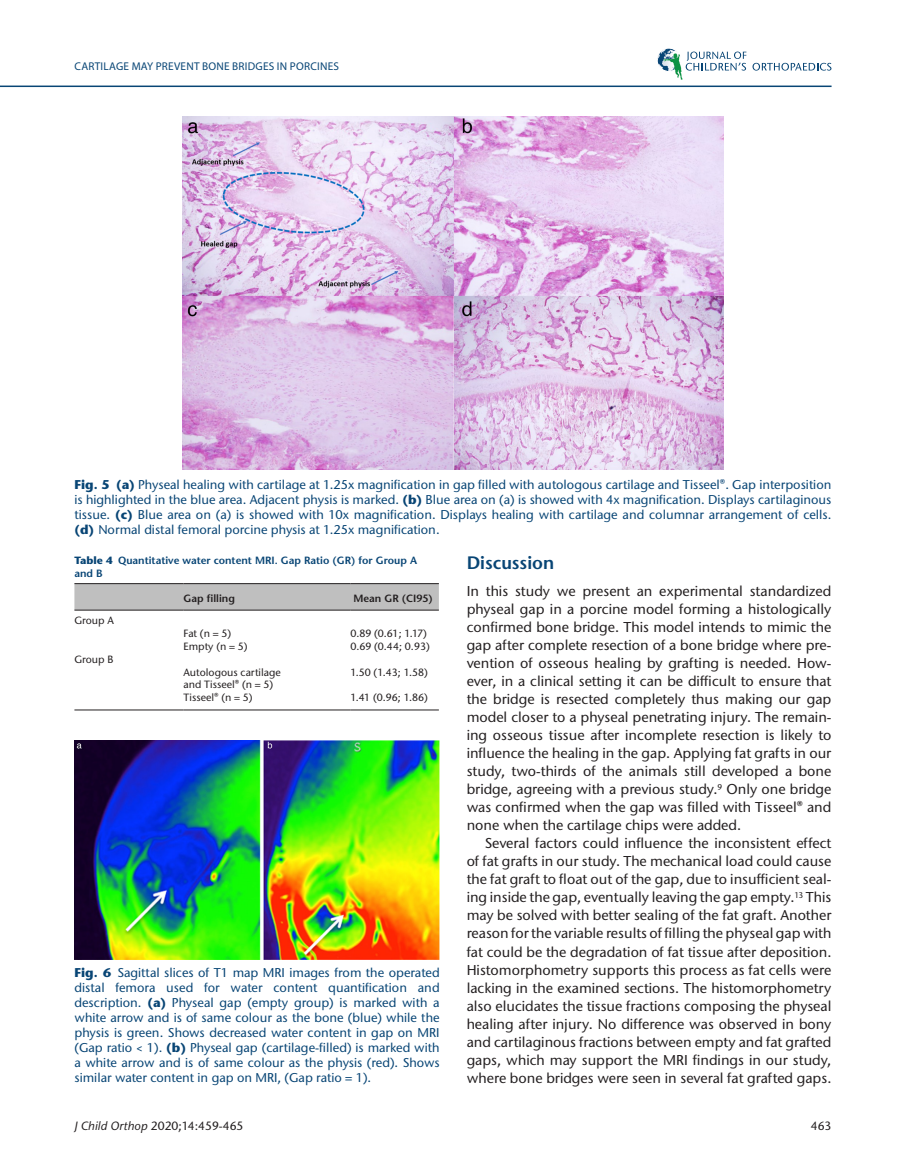
<style>
.page{position:relative;width:906px;height:1170px;background:#fff}
.page>*{position:absolute;margin:0;border:0;box-sizing:border-box;transform-origin:0 0}
.jrnlHead1{font:600 18px "Stone Sans Std";color:#084575}
.TXI{font:500 14.25px/18px "Stone Sans Pro ITC";color:#231f20;text-align:justify}
.TXT{font:500 14.25px/18px "Stone Sans Pro ITC";color:#231f20;text-align:justify}
.jrnlFigCaption{font:500 12.75px/15px "Stone Sans Pro ITC";color:#084575;text-align:justify}
.t1{font:500 12px "Stone Sans Pro ITC";color:#231f20}
.t2{font:11.25px "Myriad Pro";letter-spacing:.02em;color:#084575}
.jrnlTblBody{font:500 10.5px/12px "Stone Sans Pro ITC";color:#231f20}
.jrnlTblCaption{font:600 10.5px/13.5px "Stone Sans Std";color:#084575}
.jrnlTblHead{font:600 10.5px "Stone Sans Std";color:#231f20}
.s1{font-family:"Stone Sans Std";font-weight:700}
.s2{font-weight:700}
.s3{font-style:italic}
</style>
<div class="page">
<svg style="left:752px;top:63px;width:79px;height:8px"></svg>
<div style="left:657px;top:48px;width:23px;height:24px;border:1px solid #fff;border-radius:50%"></div>
<svg style="left:657px;top:49px;width:89px;height:31px"></svg>
<hr style="left:0;top:86px;width:831px;height:1px;background:#084575">
<img style="left:182px;top:117px;width:542px;height:352px">
<div style="left:74px;top:584px;width:365px;height:25px;background:#bfbfbf"></div>
<hr style="left:74px;top:583px;width:110px;height:1px;background:#231f20">
<hr style="left:184px;top:583px;width:166px;height:1px;background:#231f20">
<hr style="left:350px;top:583px;width:89px;height:1px;background:#231f20">
<hr style="left:74px;top:609px;width:110px;height:1px;background:#231f20">
<hr style="left:184px;top:609px;width:166px;height:1px;background:#231f20">
<hr style="left:350px;top:609px;width:89px;height:1px;background:#231f20">
<hr style="left:74px;top:709px;width:110px;height:1px;background:#231f20">
<hr style="left:184px;top:709px;width:166px;height:1px;background:#231f20">
<hr style="left:350px;top:709px;width:89px;height:1px;background:#231f20">
<img style="left:74px;top:740px;width:365px;height:219px">
<p class="t2" style="left:75px;top:60px;width:266px">CARTILAGE MAY PREVENT BONE BRIDGES IN PORCINES</p>
<p class="jrnlFigCaption" style="left:74px;top:477px;width:758px"><span class="s1">Fig. 5 (a)</span> Physeal healing with cartilage at 1.25x magnification in gap filled with autologous cartilage and Tisseel®. Gap interposition is highlighted in the blue area. Adjacent physis is marked. <span class="s1">(b)</span> Blue area on (a) is showed with 4x magnification. Displays cartilaginous tissue. <span class="s1">(c)</span> Blue area on (a) is showed with 10x magnification. Displays healing with cartilage and columnar arrangement of cells. <span class="s1">(d)</span> Normal distal femoral porcine physis at 1.25x magnification.</p>
<p class="jrnlTblCaption" style="left:74px;top:553px;width:344px"><span class="s2">Table 4</span> Quantitative water content MRI. Gap Ratio (GR) for Group A and B</p>
<p class="jrnlTblHead" style="left:184px;top:592px;width:53px">Gap filling</p>
<p class="jrnlTblHead" style="left:353px;top:592px;width:81px">Mean GR (CI95)</p>
<p class="jrnlTblBody" style="left:74px;top:614px;width:41px">Group A</p>
<p class="jrnlTblBody" style="left:184px;top:627px;width:49px">Fat (n = 5)</p>
<p class="jrnlTblBody" style="left:350px;top:627px;width:78px">0.89 (0.61; 1.17)</p>
<p class="jrnlTblBody" style="left:184px;top:640px;width:65px">Empty (n = 5)</p>
<p class="jrnlTblBody" style="left:350px;top:640px;width:81px">0.69 (0.44; 0.93)</p>
<p class="jrnlTblBody" style="left:74px;top:653px;width:41px">Group B</p>
<p class="jrnlTblBody" style="left:184px;top:666px;width:99px">Autologous cartilage and Tisseel® (n = 5)</p>
<p class="jrnlTblBody" style="left:350px;top:666px;width:79px">1.50 (1.43; 1.58)</p>
<p class="jrnlTblBody" style="left:184px;top:691px;width:71px">Tisseel® (n = 5)</p>
<p class="jrnlTblBody" style="left:350px;top:691px;width:79px">1.41 (0.96; 1.86)</p>
<p class="jrnlHead1" style="left:466px;top:552px;width:89px">Discussion</p>
<p class="TXT" style="left:466px;top:582px;width:366px">In this study we present an experimental standardized physeal gap in a porcine model forming a histologically confirmed bone bridge. This model intends to mimic the gap after complete resection of a bone bridge where pre&shy;vention of osseous healing by grafting is needed. How&shy;ever, in a clinical setting it can be difficult to ensure that the bridge is resected completely thus making our gap model closer to a physeal penetrating injury. The remain&shy;ing osseous tissue after incomplete resection is likely to influence the healing in the gap. Applying fat grafts in our study, two-thirds of the animals still developed a bone bridge, agreeing with a previous study.<sup>9</sup> Only one bridge was confirmed when the gap was filled with Tisseel® and none when the cartilage chips were added.</p>
<p class="TXI" style="left:466px;top:834px;width:366px;text-indent:18px">Several factors could influence the inconsistent effect of fat grafts in our study. The mechanical load could cause the fat graft to float out of the gap, due to insufficient seal&shy;ing inside the gap, eventually leaving the gap empty.<sup>13</sup> This may be solved with better sealing of the fat graft. Another reason for the variable results of filling the physeal gap with fat could be the degradation of fat tissue after deposition.<br>Histomorphometry supports this process as fat cells were lacking in the examined sections. The histomorphometry also elucidates the tissue fractions composing the physeal healing after injury. No difference was observed in bony and cartilaginous fractions between empty and fat grafted gaps, which may support the MRI findings in our study, where bone bridges were seen in several fat grafted gaps.</p>
<p class="jrnlFigCaption" style="left:74px;top:964px;width:367px"><span class="s1">Fig. 6</span> Sagittal slices of T1 map MRI images from the operated distal femora used for water content quantification and description. <span class="s1">(a)</span> Physeal gap (empty group) is marked with a white arrow and is of same colour as the bone (blue) while the physis is green. Shows decreased water content in gap on MRI (Gap ratio &lt; 1). <span class="s1">(b)</span> Physeal gap (cartilage-filled) is marked with a white arrow and is of same colour as the physis (red). Shows similar water content in gap on MRI, (Gap ratio = 1).</p>
<p class="t1" style="left:74px;top:1118px;width:170px"><span class="s3">J Child Orthop</span> 2020;14:459-465</p>
<p class="t1" style="left:811px;top:1118px;width:22px">463</p>
</div>
